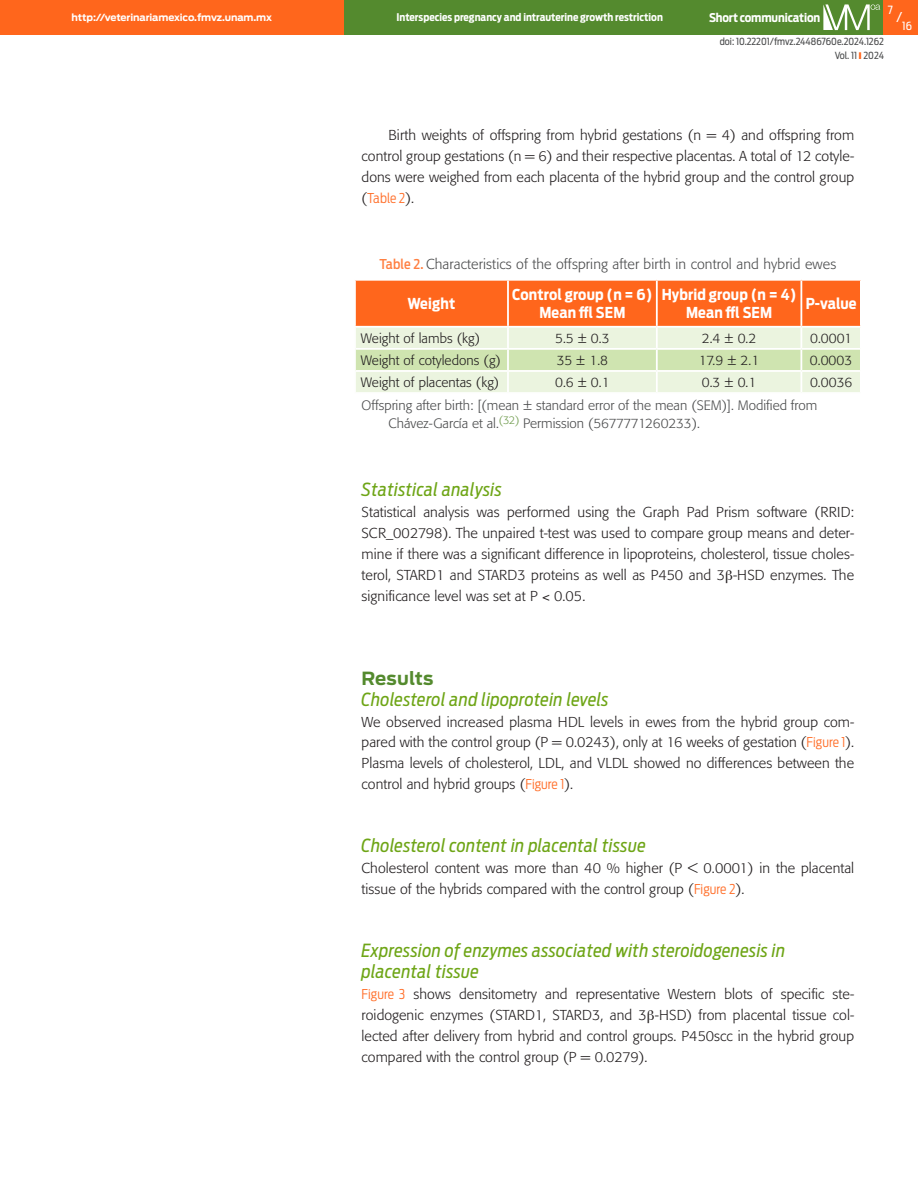
<style>
.page{position:relative;width:918px;height:1188px;background:#fff}
.page>*{position:absolute;margin:0;border:0;box-sizing:border-box;transform-origin:0 0}
._01_subtitulo_b{font:italic 18px/21px "Antenna Cond";letter-spacing:.02em;color:#6ea516}
._01_subtitulo_a{font:700 18px "Antenna";letter-spacing:.01em;color:#548a2e}
._06_tabla_b_subtitulo{font:700 15px "Antenna Cond";letter-spacing:.01em;color:#fff}
._04_texto_1a{font:300 14.25px/21px "Formata";letter-spacing:.005em;color:#231f20;text-align:justify}
._04_texto_2a{font:300 14.25px/21px "Formata";letter-spacing:.005em;color:#231f20;text-align:justify}
._06_tabla_a_titulo{font:300 14.25px "Formata";letter-spacing:.01em;color:#4b4c4d}
._06_tabla_c_texto{font:300 13.5px "Formata";letter-spacing:.005em;color:#231f20}
._06_tabla_e_pies_tabla{font:300 13.5px/18px "Formata";color:#4b4c4d}
._04_texto_2a-2{font:300 13.5px "Antenna Cond";letter-spacing:-.005em;color:#ff6f2a}
.t1{font:13.5px "Antenna Cond";color:#fff}
.t2{font:700 12px "Antenna Cond";letter-spacing:-.01em;color:#fff}
.t3{font:11.25px "Antenna Cond";color:#fff}
.t4{font:700 10.5px "Antenna Cond";color:#fff}
.t5{font:9.75px/13.8px "Antenna Cond";color:#4b4c4d;text-align:right}
.t6{font:700 9.75px "Antenna";letter-spacing:-.01em;color:#fff}
.s1{font-family:"Formata";font-size:14.25px;color:#231f20}
.s2{font-family:"Antenna Cond";font-weight:500;font-size:13.5px;color:#ff8042}
.s3{font-family:"Formata Light SC";font-weight:400}
.s4{font-family:"Antenna Cond";font-size:13.5px;color:#ff6f2a}
</style>
<div class="page">
<div style="left:344px;top:0;width:543px;height:34px;background:#548a2e"></div>
<svg style="left:823px;top:4px;width:57px;height:26px"></svg>
<div style="left:884px;top:0;width:34px;height:34px;background:#ff661c"></div>
<div style="left:0;top:0;width:344px;height:34px;background:#ff661c"></div>
<svg style="left:356px;top:281px;width:504px;height:111px;background:#eeb482"></svg>
<hr style="left:507px;top:281px;width:2px;height:45px;background:#fff">
<hr style="left:656px;top:281px;width:2px;height:45px;background:#fff">
<hr style="left:800px;top:281px;width:2px;height:45px;background:#fff">
<hr style="left:507px;top:328px;width:2px;height:20px;background:#fff">
<hr style="left:656px;top:328px;width:2px;height:20px;background:#fff">
<hr style="left:800px;top:328px;width:2px;height:20px;background:#fff">
<hr style="left:507px;top:350px;width:2px;height:20px;background:#fff">
<hr style="left:656px;top:350px;width:2px;height:20px;background:#fff">
<hr style="left:800px;top:350px;width:2px;height:20px;background:#fff">
<hr style="left:507px;top:372px;width:2px;height:20px;background:#fff">
<hr style="left:656px;top:372px;width:2px;height:20px;background:#fff">
<hr style="left:800px;top:372px;width:2px;height:20px;background:#fff">
<hr style="left:356px;top:348px;width:152px;height:2px;background:#fff">
<hr style="left:508px;top:348px;width:149px;height:2px;background:#fff">
<hr style="left:657px;top:348px;width:144px;height:2px;background:#fff">
<hr style="left:801px;top:348px;width:59px;height:2px;background:#fff">
<hr style="left:356px;top:370px;width:152px;height:2px;background:#fff">
<hr style="left:508px;top:370px;width:149px;height:2px;background:#fff">
<hr style="left:657px;top:370px;width:144px;height:2px;background:#fff">
<hr style="left:801px;top:370px;width:59px;height:2px;background:#fff">
<hr style="left:354px;top:326px;width:154px;height:2px;background:#fff">
<hr style="left:508px;top:326px;width:149px;height:2px;background:#fff">
<hr style="left:657px;top:326px;width:144px;height:2px;background:#fff">
<hr style="left:801px;top:326px;width:61px;height:2px;background:#fff">
<p class="t6" style="left:72px;top:12px;width:202px">http://veterinariamexico.fmvz.unam.mx</p>
<p class="t3" style="left:888px;top:3px;width:6px">7</p>
<p class="t1" style="left:897px;top:9px;width:7px">/</p>
<p class="t4" style="left:396px;top:11px;width:268px">Interspecies pregnancy and intrauterine growth restriction</p>
<p class="t2" style="left:709px;top:10px;width:113px">Short communication</p>
<p class="t5" style="left:720px;top:35px;width:166px">doi: 10.22201/fmvz.24486760e.2024.1262<br>Vol. 11 2024</p>
<p class="t3" style="left:902px;top:19px;width:11px">16</p>
<p class="_04_texto_2a" style="left:362px;top:125px;width:494px;text-indent:27px">Birth weights of offspring from hybrid gestations (n = 4) and offspring from control group gestations (n = 6) and their respective placentas. A total of 12 cotyle&shy;dons were weighed from each placenta of the hybrid group and the control group</p>
<p class="_04_texto_2a-2" style="left:362px;top:190px;width:54px"><span class="s1">(</span>Table 2<span class="s1">).</span></p>
<p class="_06_tabla_a_titulo" style="left:379px;top:255px;width:458px"><span class="s2">Table 2.</span> Characteristics of the offspring after birth in control and hybrid ewes</p>
<p class="_06_tabla_b_subtitulo" style="left:408px;top:295px;width:49px">Weight</p>
<p class="_06_tabla_b_subtitulo" style="left:512px;top:286px;width:142px">Control group (n = 6)</p>
<p class="_06_tabla_b_subtitulo" style="left:539px;top:304px;width:88px">Mean ± SEM</p>
<p class="_06_tabla_b_subtitulo" style="left:662px;top:286px;width:136px">Hybrid group (n = 4)</p>
<p class="_06_tabla_b_subtitulo" style="left:686px;top:304px;width:88px">Mean ± SEM</p>
<p class="_06_tabla_b_subtitulo" style="left:806px;top:295px;width:52px">P-value</p>
<p class="_06_tabla_c_texto" style="left:361px;top:330px;width:121px">Weight of lambs (kg)</p>
<p class="_06_tabla_c_texto" style="left:555px;top:330px;width:56px">5.5 ± 0.3</p>
<p class="_06_tabla_c_texto" style="left:702px;top:330px;width:56px">2.4 ± 0.2</p>
<p class="_06_tabla_c_texto" style="left:810px;top:330px;width:43px">0.0001</p>
<p class="_06_tabla_c_texto" style="left:361px;top:352px;width:141px">Weight of cotyledons (g)</p>
<p class="_06_tabla_c_texto" style="left:557px;top:352px;width:53px">35 ± 1.8</p>
<p class="_06_tabla_c_texto" style="left:699px;top:352px;width:62px">17.9 ± 2.1</p>
<p class="_06_tabla_c_texto" style="left:810px;top:352px;width:44px">0.0003</p>
<p class="_06_tabla_c_texto" style="left:361px;top:374px;width:140px">Weight of placentas (kg)</p>
<p class="_06_tabla_c_texto" style="left:555px;top:374px;width:56px">0.6 ± 0.1</p>
<p class="_06_tabla_c_texto" style="left:702px;top:374px;width:56px">0.3 ± 0.1</p>
<p class="_06_tabla_c_texto" style="left:810px;top:374px;width:44px">0.0036</p>
<p class="_06_tabla_e_pies_tabla" style="left:389px;top:397px;width:430px;text-indent:-27px">Offspring after birth: [(mean ± standard error of the mean (SEM)]. Modified from<br>Chávez-García et al.<sup>(32)</sup> Permission (5677771260233).</p>
<p class="_01_subtitulo_b" style="left:362px;top:479px;width:142px">Statistical analysis</p>
<p class="_04_texto_1a" style="left:362px;top:502px;width:494px">Statistical analysis was performed using the Graph Pad Prism software (RRID:<br><span class="s3">SCR</span>_002798). The unpaired t-test was used to compare group means and deter&shy;mine if there was a significant difference in lipoproteins, cholesterol, tissue choles&shy;terol, STARD1 and STARD3 proteins as well as P450 and 3 -HSD enzymes. The significance level was set at <span class="s3">P</span> 0.05.</p>
<p class="_01_subtitulo_a" style="left:362px;top:667px;width:73px">Results</p>
<p class="_01_subtitulo_b" style="left:362px;top:689px;width:249px">Cholesterol and lipoprotein levels</p>
<p class="_04_texto_1a" style="left:362px;top:711px;width:494px">We observed increased plasma HDL levels in ewes from the hybrid group com&shy;pared with the control group (<span class="s3">P</span> = 0.0243), only at 16 weeks of gestation (<span class="s4">Figure 1</span>).<br>Plasma levels of cholesterol, LDL, and VLDL showed no differences between the control and hybrid groups (<span class="s4">Figure 1</span>).</p>
<p class="_01_subtitulo_b" style="left:362px;top:835px;width:286px">Cholesterol content in placental tissue</p>
<p class="_04_texto_1a" style="left:362px;top:858px;width:494px">Cholesterol content was more than 40 % higher (P &lt; 0.0001) in the placental tissue of the hybrids compared with the control group (<span class="s4">Figure 2</span>).</p>
<p class="_01_subtitulo_b" style="left:362px;top:940px;width:425px">Expression of enzymes associated with steroidogenesis in placental tissue</p>
<p class="_04_texto_1a" style="left:362px;top:983px;width:494px"><span class="s4">Figure 3</span> shows densitometry and representative Western blots of specific ste&shy;roidogenic enzymes (STARD1, STARD3, and 3 -HSD) from placental tissue col&shy;lected after delivery from hybrid and control groups. P450scc in the hybrid group compared with the control group (P = 0.0279).</p>
</div>
